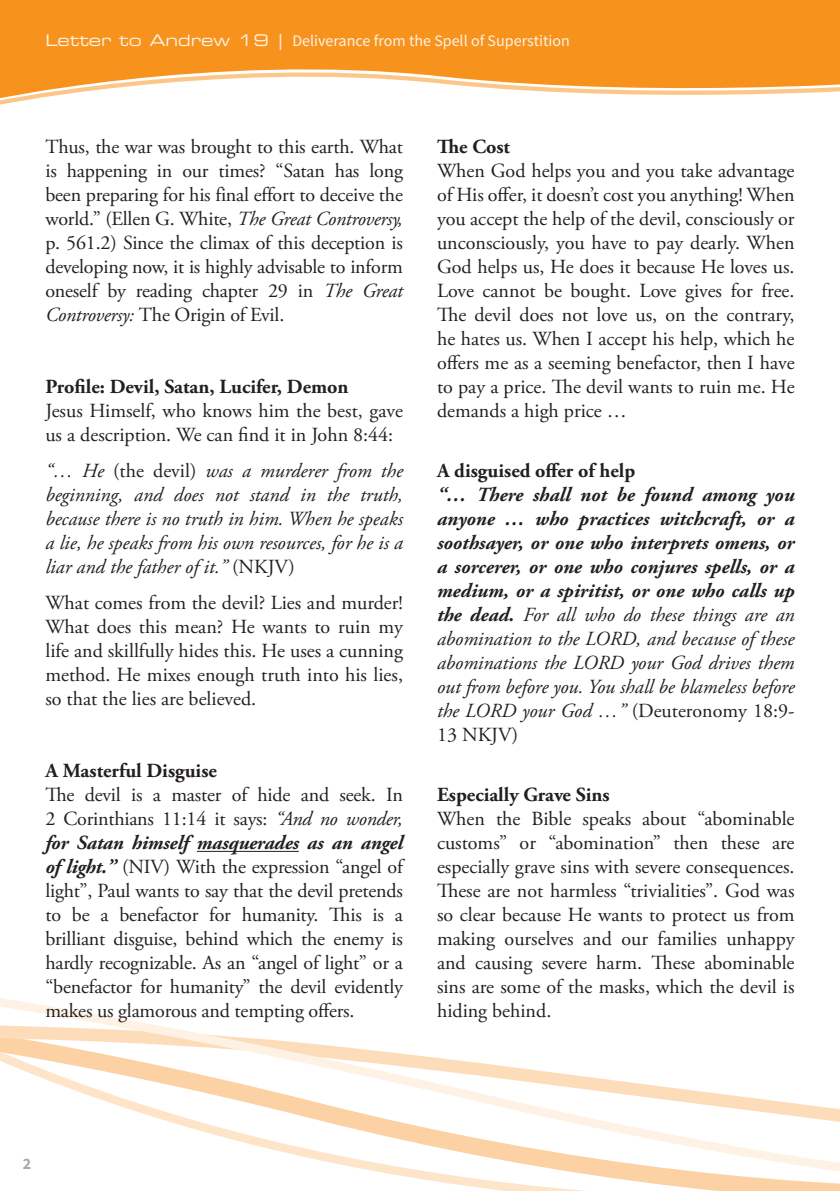
<style>
.page{position:relative;width:840px;height:1191px;background:#fff}
.page>*{position:absolute;margin:0;border:0;box-sizing:border-box;transform-origin:0 0}
._02_Grundtext{font:20px/24px "Adobe Garamond Pro";color:#231f20;text-align:justify}
._02_Grundtext-2{font:italic 700 20px/24px "Adobe Garamond Pro";color:#231f20;text-align:justify}
._02_Grundtext-3{font:italic 20px/24px "Adobe Garamond Pro";color:#231f20;text-align:justify}
._02_Grundtext-4{font:700 20px "Adobe Garamond Pro";color:#231f20}
.t1{font:16px "Source Sans Pro";color:#fef2e3}
.t2{font:700 16px "Source Sans Pro";color:#a8a9ad}
.s1{font-family:"Eurostile LT Std Ex 2"}
.s2{font-style:italic}
.s3{font-style:normal}
.s4{font-weight:700;font-style:italic}
.s5{font-weight:400}
.s6{font-weight:400;font-style:normal}
</style>
<div class="page">
<svg style="left:0;top:0;width:839px;height:101px;background:#f8a645"></svg>
<svg style="left:0;top:850px;width:839px;height:341px"></svg>
<hr style="left:197px;top:851px;width:101px;height:1px;background:#231f20">
<p class="t1" style="left:45px;top:31px;width:525px"><span class="s1">Letter to Andrew 19 |</span> Deliverance from the Spell of Superstition</p>
<p class="_02_Grundtext" style="left:45px;top:135px;width:359px">Thus, the war was brought to this earth. What is happening in our times? “Satan has long been preparing for his final effort to deceive the world.” (Ellen G. White, <span class="s2">The Great Controversy, </span>p. 561.2) Since the climax of this deception is developing now, it is highly advisable to inform oneself by reading chapter 29 in <span class="s2">The Great Controversy:</span> The Origin of Evil.</p>
<p class="_02_Grundtext-4" style="left:45px;top:375px;width:304px">Profile: Devil, Satan, Lucifer, Demon</p>
<p class="_02_Grundtext" style="left:45px;top:399px;width:359px">Jesus Himself, who knows him the best, gave us a description. We can find it in John 8:44:</p>
<p class="_02_Grundtext-3" style="left:45px;top:459px;width:359px">“… He <span class="s3">(the devil)</span> was a murderer from the beginning, and does not stand in the truth, because there is no truth in him. When he speaks a lie, he speaks from his own resources, for he is a liar and the father of it.” <span class="s3">(NKJV)</span></p>
<p class="_02_Grundtext" style="left:45px;top:591px;width:359px">What comes from the devil? Lies and murder!<br>What does this mean? He wants to ruin my life and skillfully hides this. He uses a cunning method. He mixes enough truth into his lies, so that the lies are believed.</p>
<p class="_02_Grundtext-4" style="left:45px;top:759px;width:173px">A Masterful Disguise</p>
<p class="_02_Grundtext" style="left:45px;top:783px;width:359px">The devil is a master of hide and seek. In 2 Corinthians 11:14 it says: <span class="s2">“And no wonder, </span><span class="s4">for Satan himself masquerades as an angel of light.”</span> (NIV) With the expression “angel of light”, Paul wants to say that the devil pretends to be a benefactor for humanity. This is a brilliant disguise, behind which the enemy is hardly recognizable. As an “angel of light” or a “benefactor for humanity” the devil evidently makes us glamorous and tempting offers.</p>
<p class="_02_Grundtext-4" style="left:437px;top:135px;width:75px">The Cost</p>
<p class="_02_Grundtext" style="left:437px;top:159px;width:359px">When God helps you and you take advantage of His offer, it doesn’t cost you anything! When you accept the help of the devil, consciously or unconsciously, you have to pay dearly. When God helps us, He does it because He loves us.<br>Love cannot be bought. Love gives for free.<br>The devil does not love us, on the contrary, he hates us. When I accept his help, which he offers me as a seeming benefactor, then I have to pay a price. The devil wants to ruin me. He demands a high price …</p>
<p class="_02_Grundtext-4" style="left:437px;top:459px;width:200px">A disguised offer of help</p>
<p class="_02_Grundtext-2" style="left:437px;top:483px;width:359px">“… There shall not be found among you anyone … who practices witchcraft, or a soothsayer, or one who interprets omens, or a sorcerer, or one who conjures spells, or a medium, or a spiritist, or one who calls up the dead. <span class="s5">For all who do these things are an abomination to the LORD, and because of these abominations the LORD your God drives them out from before you. You shall be blameless before the LORD your God …”</span> <span class="s6">(Deuteronomy 18:9- 13 NKJV)</span></p>
<p class="_02_Grundtext-4" style="left:437px;top:783px;width:174px">Especially Grave Sins</p>
<p class="_02_Grundtext" style="left:437px;top:807px;width:359px">When the Bible speaks about “abominable customs” or “abomination” then these are especially grave sins with severe consequences.<br>These are not harmless “trivialities”. God was so clear because He wants to protect us from making ourselves and our families unhappy and causing severe harm. These abominable sins are some of the masks, which the devil is hiding behind.</p>
<p class="t2" style="left:23px;top:1153px;width:10px">2</p>
</div>
